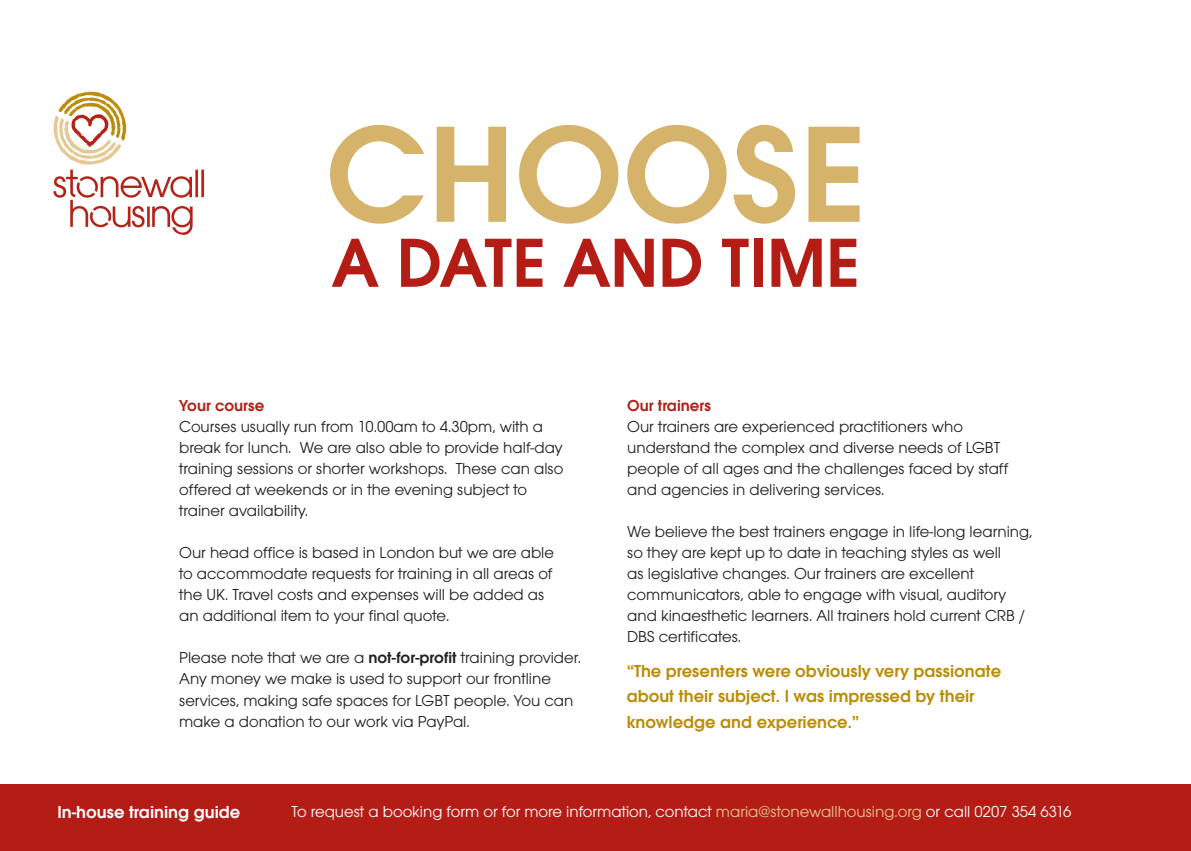
<style>
.page{position:relative;width:1191px;height:851px;background:#fff}
.page>*{position:absolute;margin:0;border:0;box-sizing:border-box;transform-origin:0 0}
.t1{font:600 142.5px "Avant Garde ITC";color:#d6b36a}
.t2{font:600 72px "Avant Garde ITC";color:#b41d15}
.t3{font:600 18px/25.5px "Avant Garde ITC";color:#bb8c07}
.t4{font:600 18px "Avant Garde ITC";color:#fff}
.t5{font:16.5px/21px "Avant Garde ITC";color:#231f20}
.t6{font:16.5px "Avant Garde ITC";color:#fff}
.t7{font:600 16.5px "Avant Garde ITC";color:#b41d15}
.s1{font-weight:600}
.s2{color:#e4c893}
</style>
<div class="page">
<div style="left:0;top:784px;width:1191px;height:66px;background:#b41d15"></div>
<img style="left:53px;top:91px;width:152px;height:144px">
<p class="t1" style="left:326px;top:91px;width:541px">CHOOSE</p>
<p class="t2" style="left:332px;top:221px;width:529px">A DATE AND TIME</p>
<p class="t7" style="left:179px;top:396px;width:87px">Your course</p>
<p class="t5" style="left:179px;top:416px;width:386px">Courses usually run from 10.00am to 4.30pm, with a break for lunch. We are also able to provide half-day training sessions or shorter workshops. These can also offered at weekends or in the evening subject to trainer availability.</p>
<p class="t5" style="left:179px;top:542px;width:376px">Our head office is based in London but we are able to accommodate requests for training in all areas of the UK. Travel costs and expenses will be added as an additional item to your final quote.</p>
<p class="t5" style="left:179px;top:647px;width:403px">Please note that we are a <span class="s1">not-for-profit</span> training provider.<br>Any money we make is used to support our frontline services, making safe spaces for LGBT people. You can make a donation to our work via PayPal.</p>
<p class="t7" style="left:627px;top:396px;width:85px">Our trainers</p>
<p class="t5" style="left:627px;top:416px;width:383px">Our trainers are experienced practitioners who understand the complex and diverse needs of LGBT people of all ages and the challenges faced by staff and agencies in delivering services.</p>
<p class="t5" style="left:627px;top:521px;width:407px">We believe the best trainers engage in life-long learning, so they are kept up to date in teaching styles as well<br>as legislative changes. Our trainers are excellent communicators, able to engage with visual, auditory and kinaesthetic learners. All trainers hold current CRB / DBS certificates.</p>
<p class="t3" style="left:626px;top:658px;width:376px">“The presenters were obviously very passionate about their subject. I was impressed by their knowledge and experience.”</p>
<p class="t4" style="left:57px;top:801px;width:184px">In-house training guide</p>
<p class="t6" style="left:291px;top:801px;width:781px">To request a booking form or for more information, contact <span class="s2">maria@stonewallhousing.org</span> or call 0207 354 6316</p>
</div>
